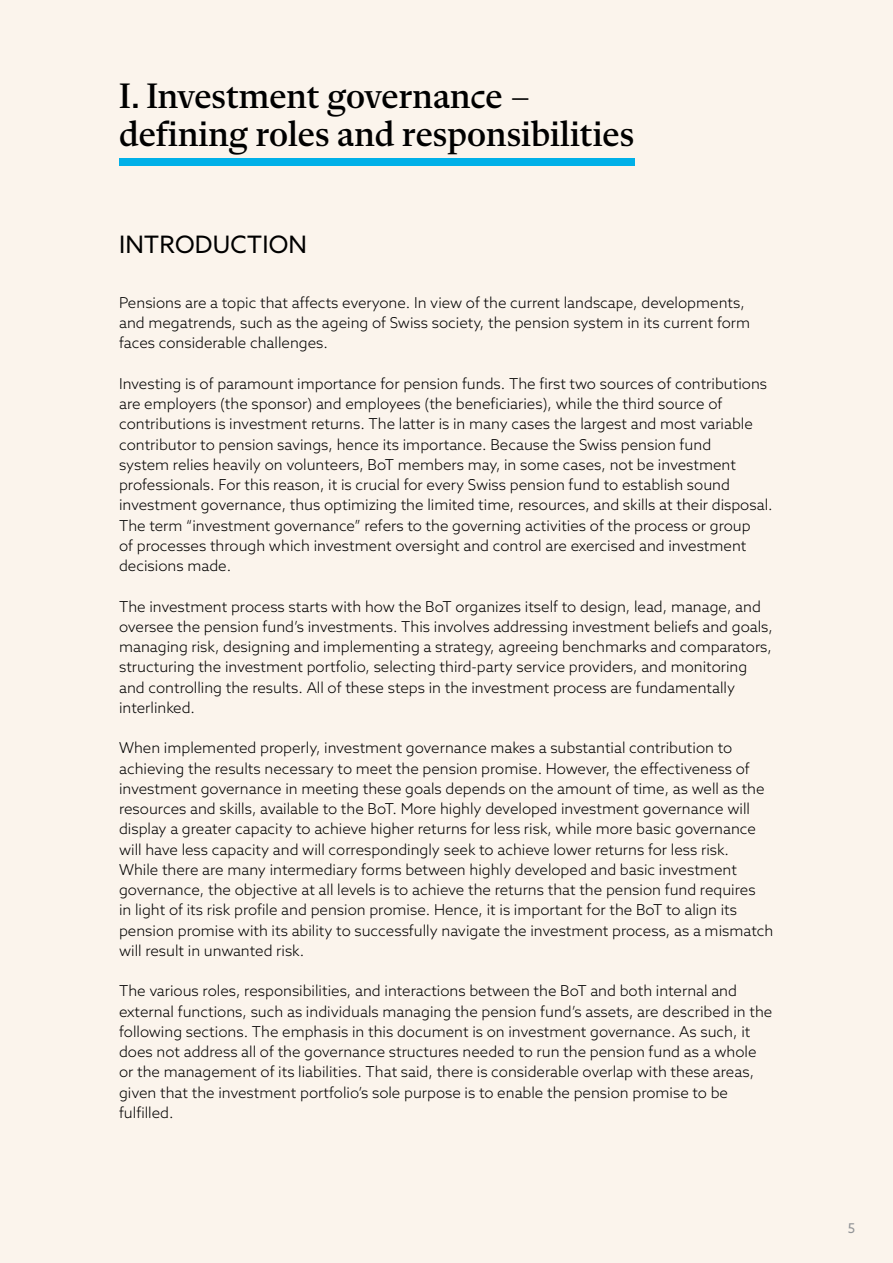
<style>
.page{position:relative;width:893px;height:1263px;background:#fbf4ec}
.page>*{position:absolute;margin:0;border:0;box-sizing:border-box;transform-origin:0 0}
.t1{font:500 36px/38.2px "Flecha S";color:#000}
.t2{font:24px "Azo Sans";letter-spacing:.01em;color:#000}
.t3{font:300 15px/20.2px "Azo Sans";color:#000}
.t4{font:13.5px "Azo Sans";color:#939598}
</style>
<div class="page">
<div style="left:119px;top:159px;width:515px;height:7px;background:#00b0e8"></div>
<h1 class="t1" style="left:119px;top:76px;width:517px">I. Investment governance – defining roles and responsibilities</h1>
<h2 class="t2" style="left:119px;top:229px;width:190px">INTRODUCTION</h2>
<p class="t3" style="left:119px;top:292px;width:633px">Pensions are a topic that affects everyone. In view of the current landscape, developments, and megatrends, such as the ageing of Swiss society, the pension system in its current form faces considerable challenges.</p>
<p class="t3" style="left:119px;top:373px;width:655px">Investing is of paramount importance for pension funds. The first two sources of contributions are employers (the sponsor) and employees (the beneficiaries), while the third source of contributions is investment returns. The latter is in many cases the largest and most variable contributor to pension savings, hence its importance. Because the Swiss pension fund<br>system relies heavily on volunteers, BoT members may, in some cases, not be investment professionals. For this reason, it is crucial for every Swiss pension fund to establish sound investment governance, thus optimizing the limited time, resources, and skills at their disposal.<br>The term “investment governance” refers to the governing activities of the process or group<br>of processes through which investment oversight and control are exercised and investment decisions made.</p>
<p class="t3" style="left:119px;top:596px;width:655px">The investment process starts with how the BoT organizes itself to design, lead, manage, and oversee the pension fund’s investments. This involves addressing investment beliefs and goals, managing risk, designing and implementing a strategy, agreeing benchmarks and comparators, structuring the investment portfolio, selecting third-party service providers, and monitoring and controlling the results. All of these steps in the investment process are fundamentally interlinked.</p>
<p class="t3" style="left:119px;top:738px;width:656px">When implemented properly, investment governance makes a substantial contribution to achieving the results necessary to meet the pension promise. However, the effectiveness of investment governance in meeting these goals depends on the amount of time, as well as the resources and skills, available to the BoT. More highly developed investment governance will display a greater capacity to achieve higher returns for less risk, while more basic governance will have less capacity and will correspondingly seek to achieve lower returns for less risk.<br>While there are many intermediary forms between highly developed and basic investment governance, the objective at all levels is to achieve the returns that the pension fund requires<br>in light of its risk profile and pension promise. Hence, it is important for the BoT to align its pension promise with its ability to successfully navigate the investment process, as a mismatch will result in unwanted risk.</p>
<p class="t3" style="left:119px;top:981px;width:655px">The various roles, responsibilities, and interactions between the BoT and both internal and external functions, such as individuals managing the pension fund’s assets, are described in the following sections. The emphasis in this document is on investment governance. As such, it does not address all of the governance structures needed to run the pension fund as a whole or the management of its liabilities. That said, there is considerable overlap with these areas, given that the investment portfolio’s sole purpose is to enable the pension promise to be fulfilled.</p>
<p class="t4" style="left:848px;top:1220px;width:9px">5</p>
</div>
